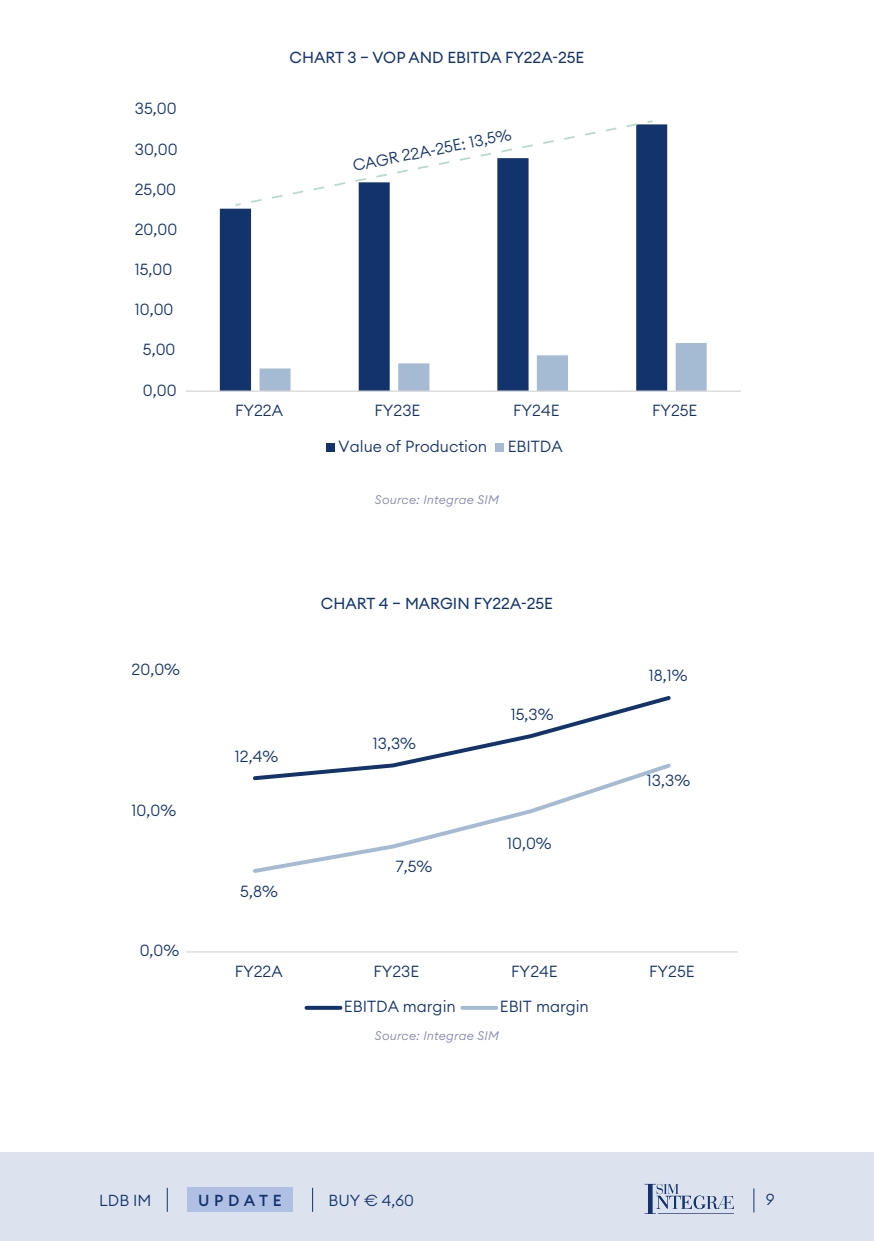
<style>
.page{position:relative;width:874px;height:1241px;background:#fff}
.page>*{position:absolute;margin:0;border:0;box-sizing:border-box;transform-origin:0 0}
.t1{font:300 15.92px "Euclid Circular A";color:#13336d}
.t2{font:15.75px "Euclid Circular A";color:#13336d}
.t3{font:300 15.75px "Euclid Circular A";color:#13336d}
.t4{font:500 15.75px "Euclid Circular A";letter-spacing:.3em;color:#13336d}
.t5{font:italic 300 12.25px "Euclid Circular A";letter-spacing:.02em;color:#8186af}
</style>
<div class="page">
<div style="left:0;top:1152px;width:873px;height:88px;background:#dce3ee"></div>
<svg style="left:167px;top:1187px;width:1px;height:24px"></svg>
<div style="left:187px;top:1187px;width:106px;height:24px;background:#b0c0e4"></div>
<svg style="left:312px;top:1187px;width:1px;height:24px"></svg>
<svg style="left:753px;top:1188px;width:1px;height:24px"></svg>
<svg style="left:644px;top:1183px;width:89px;height:30px"></svg>
<svg style="left:220px;top:124px;width:447px;height:266px"></svg>
<svg style="left:259px;top:343px;width:447px;height:47px"></svg>
<hr style="left:186px;top:390px;width:554px;height:2px;background:#d9d9d9">
<div style="left:326px;top:442px;width:9px;height:9px;background:#13336d"></div>
<div style="left:495px;top:442px;width:8px;height:9px;background:#a5bbd4"></div>
<svg style="left:233px;top:202px;width:9px;height:5px"></svg>
<svg style="left:249px;top:120px;width:405px;height:84px"></svg>
<hr style="left:186px;top:951px;width:551px;height:1px;background:#d9d9d9">
<svg style="left:409px;top:696px;width:262px;height:64px"></svg>
<svg style="left:253px;top:760px;width:418px;height:113px"></svg>
<svg style="left:306px;top:1005px;width:34px;height:4px"></svg>
<svg style="left:462px;top:1005px;width:34px;height:4px"></svg>
<p class="t1" style="left:135px;top:102px;width:43px">35,00</p>
<p class="t1" style="left:135px;top:142px;width:44px">30,00</p>
<p class="t1" style="left:135px;top:183px;width:43px">25,00</p>
<p class="t1" style="left:135px;top:223px;width:44px">20,00</p>
<p class="t1" style="left:135px;top:263px;width:39px">15,00</p>
<p class="t1" style="left:135px;top:303px;width:40px">10,00</p>
<p class="t1" style="left:143px;top:343px;width:34px">5,00</p>
<p class="t1" style="left:143px;top:383px;width:35px">0,00</p>
<p class="t1" style="left:132px;top:663px;width:50px">20,0%</p>
<p class="t1" style="left:132px;top:803px;width:46px">10,0%</p>
<p class="t1" style="left:140px;top:944px;width:41px">0,0%</p>
<p class="t2" style="left:289px;top:51px;width:296px">CHART 3 – VOP AND EBITDA FY22A-25E</p>
<p class="t1" style="left:351px;top:159px;width:163px;rotate:-11deg">C AG R 22A-25E:13,5%</p>
<p class="t1" style="left:235px;top:404px;width:49px">FY22A</p>
<p class="t1" style="left:374px;top:404px;width:47px">FY23E</p>
<p class="t1" style="left:513px;top:404px;width:48px">FY24E</p>
<p class="t1" style="left:651px;top:404px;width:47px">FY25E</p>
<p class="t1" style="left:338px;top:439px;width:150px">Value of Production</p>
<p class="t1" style="left:507px;top:439px;width:56px">EBITDA</p>
<p class="t5" style="left:375px;top:494px;width:125px">Source: Integrae SIM</p>
<p class="t1" style="left:235px;top:749px;width:45px">12,4%</p>
<p class="t1" style="left:240px;top:884px;width:39px">5,8%</p>
<p class="t2" style="left:321px;top:597px;width:233px">CHART 4 – MARGIN FY22A-25E</p>
<p class="t1" style="left:373px;top:736px;width:45px">13,3%</p>
<p class="t1" style="left:395px;top:860px;width:38px">7,5%</p>
<p class="t1" style="left:510px;top:707px;width:44px">15,3%</p>
<p class="t1" style="left:507px;top:837px;width:46px">10,0%</p>
<p class="t1" style="left:648px;top:669px;width:40px">18,1%</p>
<p class="t1" style="left:646px;top:773px;width:45px">13,3%</p>
<p class="t1" style="left:234px;top:964px;width:49px">FY22A</p>
<p class="t1" style="left:373px;top:964px;width:47px">FY23E</p>
<p class="t1" style="left:511px;top:964px;width:48px">FY24E</p>
<p class="t1" style="left:649px;top:964px;width:47px">FY25E</p>
<p class="t1" style="left:344px;top:1000px;width:113px">EBITDA margin</p>
<p class="t1" style="left:499px;top:1000px;width:91px">EBIT margin</p>
<p class="t5" style="left:375px;top:1030px;width:125px">Source: Integrae SIM</p>
<p class="t3" style="left:99px;top:1192px;width:54px">LDB IM</p>
<p class="t4" style="left:198px;top:1191px;width:85px">UPDATE</p>
<p class="t3" style="left:328px;top:1192px;width:87px">BUY € 4,60</p>
<p class="t3" style="left:765px;top:1192px;width:10px">9</p>
</div>
